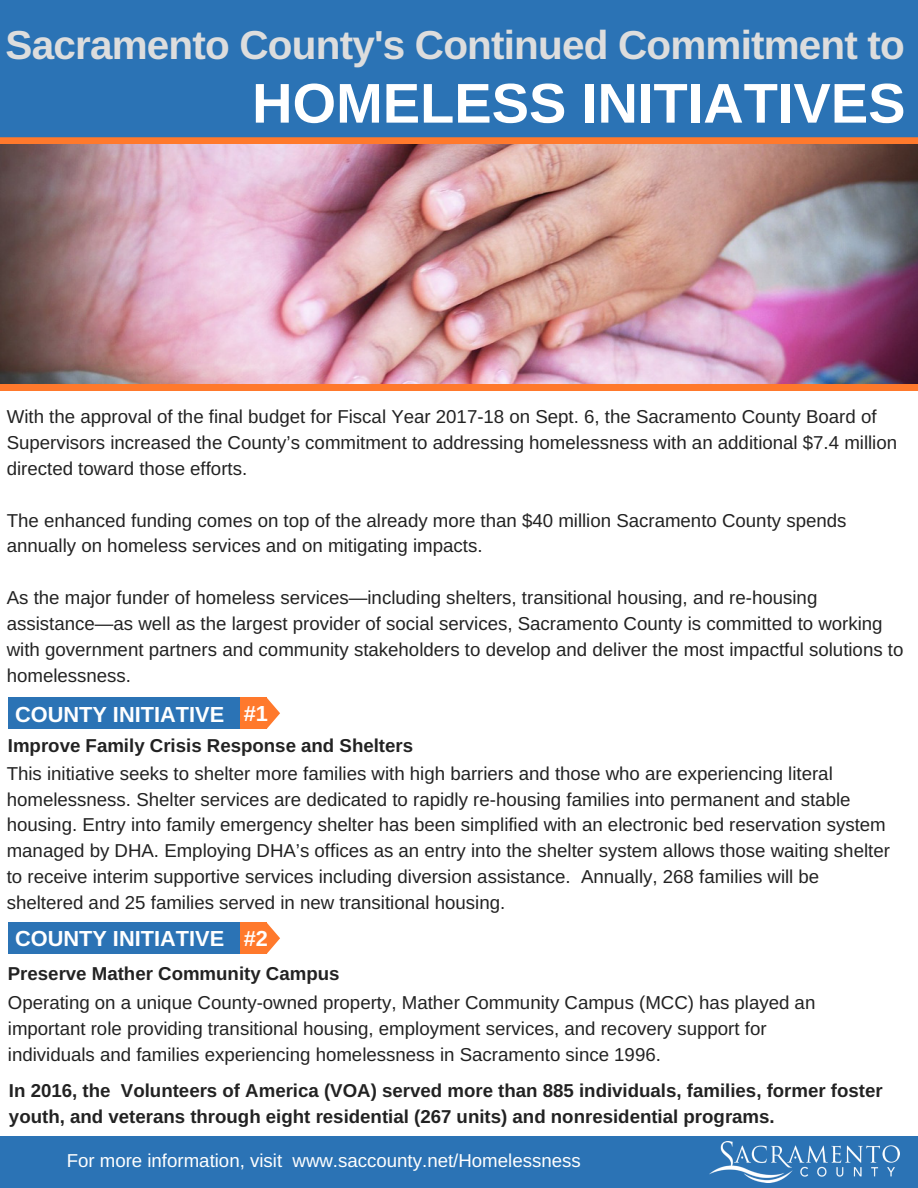
<style>
.page{position:relative;width:918px;height:1188px;background:#fff}
.page>*{position:absolute;margin:0;border:0;box-sizing:border-box;transform-origin:0 0}
.t1{font:700 55.95px "Arimo";color:#fff}
.t2{font:700 40.5px "Arimo";letter-spacing:-.02em;color:#ddd}
.t3{font:700 21.75px "Arimo";color:#fff}
.t4{font:18.75px/25.8px "Arimo";color:#222}
.t5{font:700 18.75px/25.8px "Arimo";color:#222}
.t6{font:18.75px "Arimo";color:#fff}
</style>
<div class="page">
<div style="left:8px;top:698px;width:232px;height:31px;background:#2b73b5"></div>
<div style="left:240px;top:698px;width:27px;height:31px;background:#ff792c"></div>
<svg style="left:267px;top:698px;width:13px;height:31px"></svg>
<div style="left:8px;top:922px;width:232px;height:32px;background:#2b73b5"></div>
<div style="left:240px;top:922px;width:27px;height:32px;background:#ff792c"></div>
<svg style="left:267px;top:923px;width:13px;height:31px"></svg>
<div style="left:0;top:0;width:918px;height:137px;background:#2b73b5"></div>
<svg style="left:0;top:137px;width:918px;height:7px;background:#f77830"></svg>
<div style="left:0;top:384px;width:918px;height:7px;background:#ff792c"></div>
<img style="left:0;top:144px;width:918px;height:240px">
<div style="left:0;top:1136px;width:918px;height:52px;background:#2b73b5"></div>
<img style="left:710px;top:1142px;width:190px;height:40px">
<h2 class="t2" style="left:6px;top:22px;width:901px">Sacramento County's Continued Commitment to</h2>
<h1 class="t1" style="left:252px;top:72px;width:655px">HOMELESS INITIATIVES</h1>
<p class="t4" style="left:7px;top:404px;width:892px">With the approval of the final budget for Fiscal Year 2017-18 on Sept. 6, the Sacramento County Board of<br>Supervisors increased the County’s commitment to addressing homelessness with an additional $7.4 million directed toward those efforts.</p>
<p class="t4" style="left:7px;top:507px;width:841px">The enhanced funding comes on top of the already more than $40 million Sacramento County spends annually on homeless services and on mitigating impacts.</p>
<p class="t4" style="left:7px;top:585px;width:898px">As the major funder of homeless services—including shelters, transitional housing, and re-housing assistance—as well as the largest provider of social services, Sacramento County is committed to working with government partners and community stakeholders to develop and deliver the most impactful solutions to homelessness.</p>
<p class="t3" style="left:15px;top:703px;width:255px">COUNTY INITIATIVE #1</p>
<p class="t5" style="left:8px;top:732px;width:407px">Improve Family Crisis Response and Shelters</p>
<p class="t4" style="left:7px;top:760px;width:885px">This initiative seeks to shelter more families with high barriers and those who are experiencing literal homelessness. Shelter services are dedicated to rapidly re-housing families into permanent and stable housing. Entry into family emergency shelter has been simplified with an electronic bed reservation system managed by DHA. Employing DHA’s offices as an entry into the shelter system allows those waiting shelter to receive interim supportive services including diversion assistance. Annually, 268 families will be sheltered and 25 families served in new transitional housing.</p>
<p class="t3" style="left:15px;top:926px;width:255px">COUNTY INITIATIVE #2</p>
<p class="t5" style="left:8px;top:960px;width:333px">Preserve Mather Community Campus</p>
<p class="t4" style="left:8px;top:990px;width:809px">Operating on a unique County-owned property, Mather Community Campus (MCC) has played an important role providing transitional housing, employment services, and recovery support for individuals and families experiencing homelessness in Sacramento since 1996.</p>
<p class="t5" style="left:9px;top:1077px;width:875px">In 2016, the Volunteers of America (VOA) served more than 885 individuals, families, former foster youth, and veterans through eight residential (267 units) and nonresidential programs.</p>
<p class="t6" style="left:67px;top:1150px;width:516px">For more information, visit www.saccounty.net/Homelessness</p>
</div>
